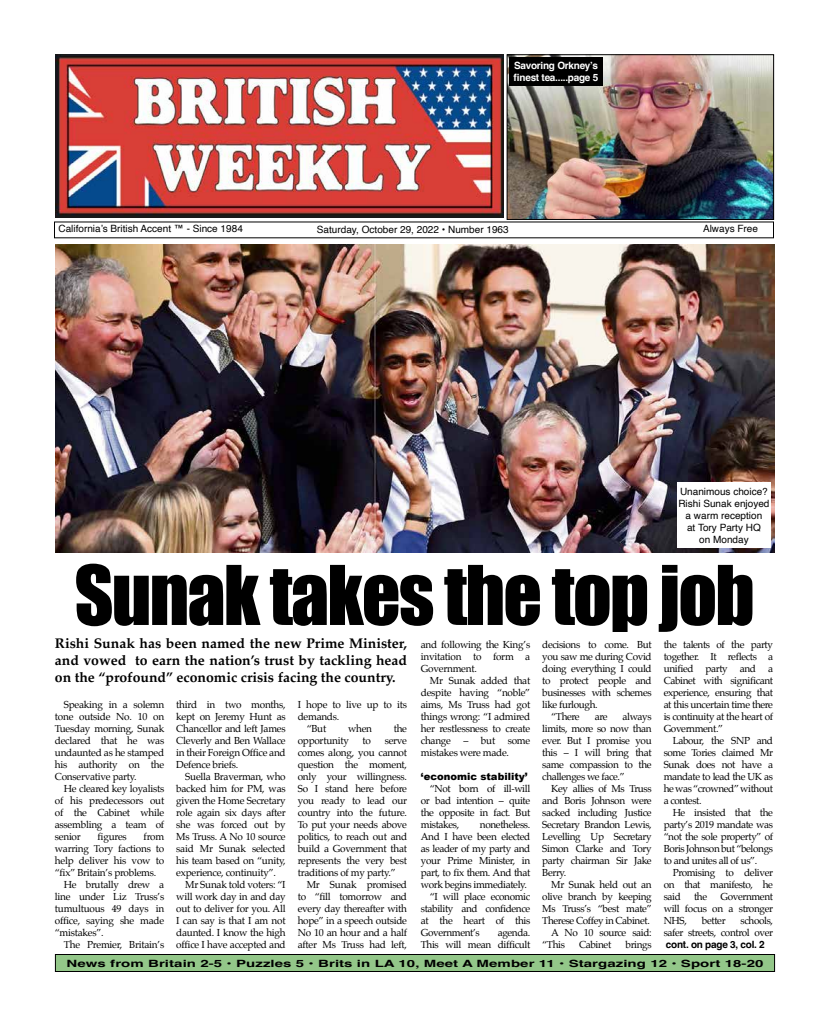
<style>
.page{position:relative;width:828px;height:1026px;background:#fff}
.page>*{position:absolute;margin:0;border:0;box-sizing:border-box;transform-origin:0 0}
.t1{font:76px "Impact";letter-spacing:-.025em;color:#000}
.t2{font:700 14px/16.8px "Palatino";color:#000;text-align:justify}
.t3{font:10px/12px "Palatino";letter-spacing:-.035em;color:#000;text-align:justify}
.t4{font:10px/12px "Helvetica";color:#000;text-align:center}
.t5{font:700 10px "Helvetica";letter-spacing:.005em;color:#000;scale:1.5 1}
.t6{font:700 10px/12px "Helvetica";letter-spacing:-.025em;color:#fff}
.t7{font:900 10px "Arial";color:#000}
.t8{font:700 10px "Helvetica";letter-spacing:-.025em;color:#000}
</style>
<div class="page">
<div style="left:55px;top:954px;width:720px;height:18px;background:#93c789"></div>
<div style="left:55px;top:954px;width:720px;height:18px;border:1px solid #000"></div>
<img style="left:55px;top:54px;width:449px;height:164px">
<img style="left:55px;top:244px;width:720px;height:308px">
<img style="left:509px;top:56px;width:263px;height:162px">
<div style="left:507px;top:54px;width:267px;height:166px;border:1px solid #000"></div>
<div style="left:509px;top:57px;width:94px;height:29px;background:#000"></div>
<div style="left:677px;top:483px;width:94px;height:65px;background:#fff"></div>
<p class="t6" style="left:514px;top:61px;width:86px">Savoring Orkney’s finest tea.....page 5</p>
<p class="t4" style="left:59px;top:222px;width:186px">California’s British Accent ™ - Since 1984</p>
<p class="t4" style="left:703px;top:222px;width:57px">Always Free</p>
<p class="t4" style="left:317px;top:224px;width:193px">Saturday, October 29, 2022 • Number 1963</p>
<p class="t4" style="left:678px;top:486px;width:93px">Unanimous choice?<br>Rishi Sunak enjoyed a warm reception<br>at Tory Party HQ<br>on Monday</p>
<h1 class="t1" style="left:74px;top:536px;width:682px">Sunak takes the top job</h1>
<h2 class="t2" style="left:55px;top:635px;width:354px">Rishi Sunak has been named the new Prime Minister, and vowed to earn the nation’s trust by tackling head on the “profound” economic crisis facing the country.</h2>
<p class="t3" style="left:55px;top:699px;width:111px;text-indent:9px">Speaking in a solemn tone outside No. 10 on Tuesday morning, Sunak declared that he was undaunted as he stamped his authority on the Conservative party.</p>
<p class="t3" style="left:55px;top:783px;width:111px;text-indent:9px">He cleared key loyalists of his predecessors out of the Cabinet while assembling a team of senior</p>
<p class="t3" style="left:98px;top:831px;width:31px">figures</p>
<p class="t3" style="left:144px;top:831px;width:22px">from</p>
<p class="t3" style="left:55px;top:843px;width:111px">warring Tory factions to</p>
<p class="t3" style="left:55px;top:855px;width:111px">help deliver his vow to</p>
<p class="t3" style="left:55px;top:867px;width:103px">“fix” Britain’s problems.</p>
<p class="t3" style="left:64px;top:879px;width:102px">He brutally drew a</p>
<p class="t3" style="left:55px;top:891px;width:111px">line under Liz Truss’s</p>
<p class="t3" style="left:55px;top:903px;width:111px">tumultuous 49 days in</p>
<p class="t3" style="left:55px;top:915px;width:111px">office, saying she made</p>
<p class="t3" style="left:55px;top:927px;width:50px">“mistakes”.</p>
<p class="t3" style="left:64px;top:939px;width:102px">The Premier, Britain’s</p>
<p class="t3" style="left:176px;top:699px;width:111px">third in two months, kept on Jeremy Hunt as Chancellor and left James Cleverly and Ben Wallace in their Foreign Office and Defence briefs.</p>
<p class="t3" style="left:185px;top:771px;width:102px">Suella Braverman, who</p>
<p class="t3" style="left:176px;top:783px;width:111px">backed him for PM, was</p>
<p class="t3" style="left:176px;top:795px;width:111px">given the Home Secretary</p>
<p class="t3" style="left:176px;top:807px;width:111px">role again six days after</p>
<p class="t3" style="left:176px;top:819px;width:111px">she was forced out by</p>
<p class="t3" style="left:176px;top:831px;width:111px">Ms Truss. A No 10 source</p>
<p class="t3" style="left:176px;top:843px;width:111px">said Mr Sunak selected</p>
<p class="t3" style="left:176px;top:855px;width:111px">his team based on “unity,</p>
<p class="t3" style="left:176px;top:867px;width:101px">experience, continuity”.</p>
<p class="t3" style="left:185px;top:879px;width:102px">Mr Sunak told voters: “I</p>
<p class="t3" style="left:176px;top:891px;width:111px">will work day in and day</p>
<p class="t3" style="left:176px;top:903px;width:111px">out to deliver for you. All</p>
<p class="t3" style="left:176px;top:915px;width:111px">I can say is that I am not</p>
<p class="t3" style="left:176px;top:927px;width:111px">daunted. I know the high</p>
<p class="t3" style="left:176px;top:939px;width:111px">office I have accepted and</p>
<p class="t3" style="left:298px;top:699px;width:111px">I hope to live up to its</p>
<p class="t3" style="left:298px;top:711px;width:43px">demands.</p>
<p class="t3" style="left:307px;top:723px;width:21px">“But</p>
<p class="t3" style="left:348px;top:723px;width:26px">when</p>
<p class="t3" style="left:394px;top:723px;width:15px">the</p>
<p class="t3" style="left:298px;top:735px;width:53px">opportunity</p>
<p class="t3" style="left:363px;top:735px;width:10px">to</p>
<p class="t3" style="left:298px;top:735px;width:111px;text-indent:87px">serve comes along, you cannot question the moment, only your willingness.<br>So I stand here before you ready to lead our country into the future.<br>To put your needs above politics, to reach out and build a Government that represents the very best traditions of my party.”</p>
<p class="t3" style="left:298px;top:879px;width:111px;text-indent:9px">Mr Sunak promised to “fill tomorrow and every day thereafter with hope” in a speech outside No 10 an hour and a half after Ms Truss had left,</p>
<p class="t3" style="left:421px;top:639px;width:111px">and following the King’s invitation to form a Government.</p>
<p class="t3" style="left:421px;top:675px;width:111px;text-indent:9px">Mr Sunak added that despite having “noble” aims, Ms Truss had got things wrong: “I admired her restlessness to create change – but some mistakes were made.</p>
<p class="t7" style="left:421px;top:769px;width:108px">‘economic stability’</p>
<p class="t3" style="left:421px;top:783px;width:111px;text-indent:9px">“Not born of ill-will or bad intention – quite the opposite in fact. But mistakes,</p>
<p class="t3" style="left:480px;top:819px;width:52px">nonetheless.</p>
<p class="t3" style="left:421px;top:831px;width:111px">And I have been elected</p>
<p class="t3" style="left:421px;top:843px;width:111px">as leader of my party and</p>
<p class="t3" style="left:421px;top:855px;width:111px">your Prime Minister, in</p>
<p class="t3" style="left:421px;top:867px;width:111px">part, to fix them. And that</p>
<p class="t3" style="left:421px;top:879px;width:107px">work begins immediately.</p>
<p class="t3" style="left:430px;top:891px;width:102px">“I will place economic</p>
<p class="t3" style="left:421px;top:903px;width:111px">stability and confidence</p>
<p class="t3" style="left:421px;top:915px;width:111px">at the heart of this</p>
<p class="t3" style="left:421px;top:927px;width:60px">Government’s</p>
<p class="t3" style="left:421px;top:927px;width:111px;text-align:right">agenda.<br>This will mean difficult</p>
<p class="t3" style="left:542px;top:639px;width:111px">decisions to come. But</p>
<p class="t3" style="left:542px;top:651px;width:111px">you saw me during Covid</p>
<p class="t3" style="left:542px;top:663px;width:111px">doing everything I could</p>
<p class="t3" style="left:542px;top:675px;width:111px">to protect people and</p>
<p class="t3" style="left:542px;top:687px;width:111px">businesses with schemes</p>
<p class="t3" style="left:542px;top:699px;width:57px">like furlough.</p>
<p class="t3" style="left:551px;top:711px;width:30px">“There</p>
<p class="t3" style="left:595px;top:711px;width:14px">are</p>
<p class="t3" style="left:542px;top:711px;width:111px;text-indent:80px">always limits, more so now than ever. But I promise you this – I will bring that same compassion to the challenges we face.”</p>
<p class="t3" style="left:542px;top:783px;width:111px;text-indent:9px">Key allies of Ms Truss and Boris Johnson were sacked including Justice Secretary Brandon Lewis, Levelling Up Secretary Simon Clarke and Tory party chairman Sir Jake Berry.</p>
<p class="t3" style="left:551px;top:879px;width:102px">Mr Sunak held out an</p>
<p class="t3" style="left:542px;top:891px;width:111px">olive branch by keeping</p>
<p class="t3" style="left:542px;top:903px;width:111px">Ms Truss’s “best mate”</p>
<p class="t3" style="left:542px;top:915px;width:109px">Therese Coffey in Cabinet.</p>
<p class="t3" style="left:551px;top:927px;width:102px">A No 10 source said:</p>
<p class="t3" style="left:542px;top:939px;width:24px">“This</p>
<p class="t3" style="left:579px;top:939px;width:34px">Cabinet</p>
<p class="t3" style="left:626px;top:939px;width:28px">brings</p>
<p class="t3" style="left:664px;top:639px;width:111px">the talents of the party together. It reflects a unified party and a Cabinet with significant experience, ensuring that at this uncertain time there is continuity at the heart of Government.”</p>
<p class="t3" style="left:664px;top:735px;width:111px;text-indent:9px">Labour, the SNP and some Tories claimed Mr Sunak does not have a mandate to lead the UK as he was “crowned” without a contest.</p>
<p class="t3" style="left:664px;top:807px;width:111px;text-indent:9px">He insisted that the party’s 2019 mandate was “not the sole property” of Boris Johnson but “belongs to and unites all of us”.</p>
<p class="t3" style="left:664px;top:867px;width:111px;text-indent:9px">Promising to deliver on that manifesto, he said</p>
<p class="t3" style="left:694px;top:891px;width:15px">the</p>
<p class="t3" style="left:664px;top:891px;width:111px;text-indent:57px">Government will focus on a stronger NHS,</p>
<p class="t3" style="left:664px;top:915px;width:111px;text-align:right">schools,<br>safer streets, control over</p>
<p class="t3" style="left:702px;top:915px;width:25px">better</p>
<p class="t8" style="left:666px;top:939px;width:100px">cont. on page 3, col. 2</p>
<p class="t5" style="left:67px;top:957px;width:466px">News from Britain 2-5 • Puzzles 5 • Brits in LA 10, Meet A Member 11 • Stargazing 12 • Sport 18-20</p>
</div>
